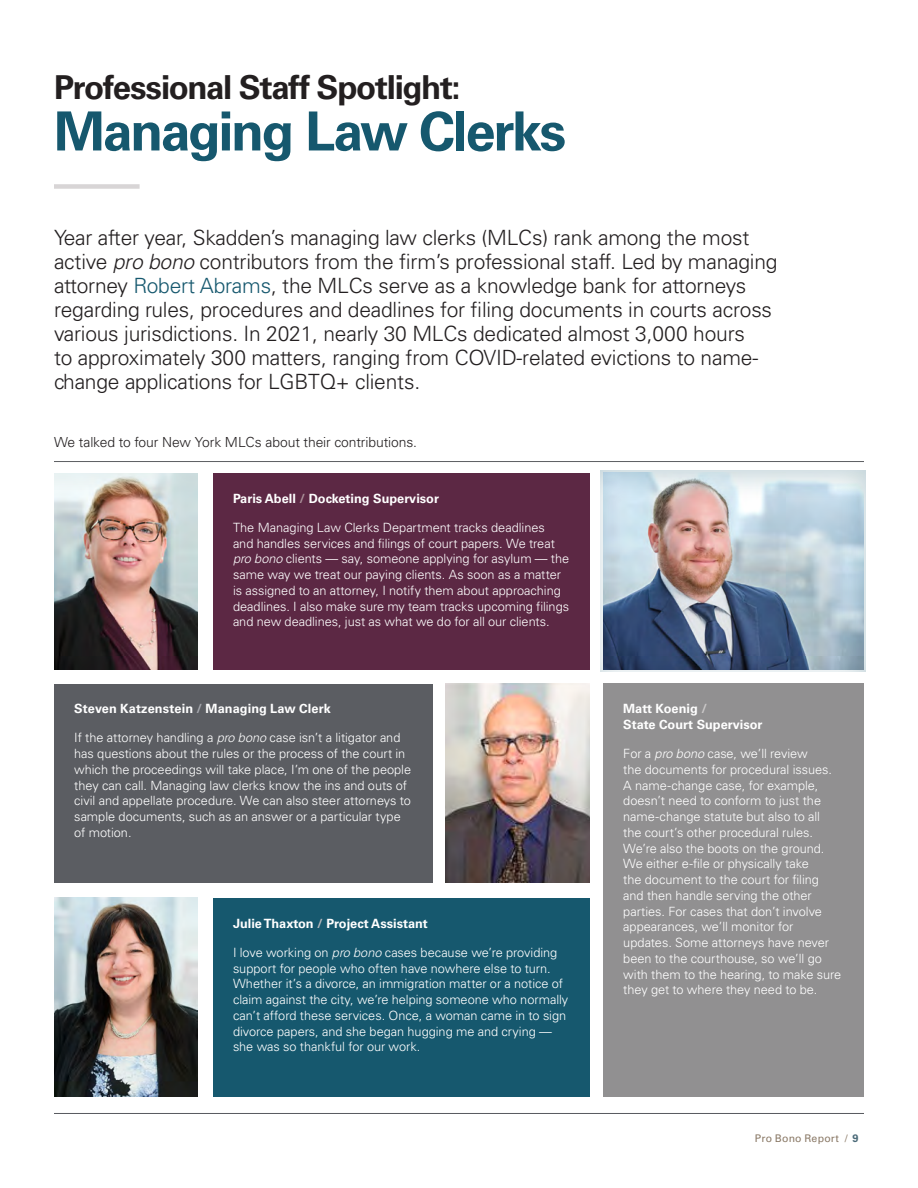
<style>
.page{position:relative;width:918px;height:1188px;background:#fff}
.page>*{position:absolute;margin:0;border:0;box-sizing:border-box;transform-origin:0 0}
.t1{font:700 54px "Univers LT Std";letter-spacing:-.045em;color:#16586e}
.t2{font:700 33px "Univers LT Std";letter-spacing:-.04em;color:#231f20}
.t3{font:300 21px/24px "Univers LT Std";letter-spacing:-.01em;color:#231f20}
.t4{font:300 13.8px "Univers LT Std";letter-spacing:-.005em;color:#231f20}
.t5{font:300 12.75px/15.8px "Univers LT Std";letter-spacing:-.005em;color:#fff}
.t6{font:700 12.75px/15.8px "Univers LT Std";color:#fff}
.t7{font:10.5px "Univers LT Std";letter-spacing:.02em;color:#8a7966}
.s1{font-style:italic}
.s2{color:#16586e}
.s3{color:#ab9199}
.s4{color:#a7a9af}
.s5{color:#b7b9be}
.s6{color:#cbc9c9}
.s7{font-weight:700;font-size:10.8px;color:#4c6b79}
</style>
<div class="page">
<div style="left:603px;top:684px;width:261px;height:413px;background:#919091"></div>
<div style="left:213px;top:473px;width:377px;height:196px;background:#5c2844"></div>
<img style="left:54px;top:500px;width:144px;height:170px">
<div style="left:54px;top:684px;width:379px;height:198px;background:#5b5d62"></div>
<img style="left:446px;top:684px;width:144px;height:198px">
<div style="left:213px;top:898px;width:377px;height:199px;background:#16586e"></div>
<img style="left:54px;top:897px;width:144px;height:199px">
<div style="left:601px;top:470px;width:265px;height:202px;background:#16586e;opacity:.25"></div>
<svg style="left:54px;top:473px;width:144px;height:27px;background:#d3d1cb"></svg>
<hr style="left:54px;top:1113px;width:810px;height:1px;background:#5b5d62">
<div style="left:54px;top:184px;width:86px;height:5px;background:#d8d5d6"></div>
<hr style="left:54px;top:461px;width:810px;height:1px;background:#5b5d62">
<h2 class="t2" style="left:54px;top:69px;width:408px">Professional Staff Spotlight:</h2>
<h1 class="t1" style="left:54px;top:100px;width:514px">Managing Law Clerks</h1>
<p class="t3" style="left:54px;top:226px;width:725px">Year after year, Skadden’s managing law clerks (MLCs) rank among the most active <span class="s1">pro bono</span> contributors from the firm’s professional staff. Led by managing attorney <span class="s2">Robert Abrams</span>, the MLCs serve as a knowledge bank for attorneys regarding rules, procedures and deadlines for filing documents in courts across various jurisdictions. In 2021, nearly 30 MLCs dedicated almost 3,000 hours<br>to approximately 300 matters, ranging from COVID-related evictions to name&shy;change applications for LGBTQ+ clients.</p>
<p class="t4" style="left:54px;top:433px;width:365px">We talked to four New York MLCs about their contributions.</p>
<p class="t6" style="left:233px;top:490px;width:208px">Paris Abell <span class="s3">/</span> Docketing Supervisor</p>
<p class="t5" style="left:233px;top:519px;width:338px">The Managing Law Clerks Department tracks deadlines<br>and handles services and filings of court papers. We treat <span class="s1">pro bono</span> clients — say, someone applying for asylum — the same way we treat our paying clients. As soon as a matter is assigned to an attorney, I notify them about approaching deadlines. I also make sure my team tracks upcoming filings and new deadlines, just as what we do for all our clients.</p>
<p class="t6" style="left:74px;top:701px;width:258px">Steven Katzenstein <span class="s4">/</span> Managing Law Clerk</p>
<p class="t5" style="left:74px;top:730px;width:338px">If the attorney handling a <span class="s1">pro bono</span> case isn’t a litigator and has questions about the rules or the process of the court in which the proceedings will take place, I’m one of the people they can call. Managing law clerks know the ins and outs of civil and appellate procedure. We can also steer attorneys to sample documents, such as an answer or a particular type of motion.</p>
<p class="t6" style="left:233px;top:915px;width:196px">Julie Thaxton <span class="s5">/</span> Project Assistant</p>
<p class="t5" style="left:233px;top:944px;width:337px">I love working on <span class="s1">pro bono</span> cases because we’re providing support for people who often have nowhere else to turn.<br>Whether it’s a divorce, an immigration matter or a notice of claim against the city, we’re helping someone who normally can’t afford these services. Once, a woman came in to sign divorce papers, and she began hugging me and crying — she was so thankful for our work.</p>
<p class="t6" style="left:623px;top:701px;width:141px">Matt Koenig <span class="s6">/<br></span>State Court Supervisor</p>
<p class="t5" style="left:623px;top:746px;width:220px">For a <span class="s1">pro bono</span> case, we’ll review<br>the documents for procedural issues.<br>A name-change case, for example, doesn’t need to conform to just the name-change statute but also to all the court’s other procedural rules.<br>We’re also the boots on the ground.<br>We either e-file or physically take<br>the document to the court for filing and then handle serving the other parties. For cases that don’t involve appearances, we’ll monitor for updates. Some attorneys have never been to the courthouse, so we’ll go with them to the hearing, to make sure they get to where they need to be.</p>
<p class="t7" style="left:755px;top:1132px;width:105px">Pro Bono Report / <span class="s7">9</span></p>
</div>
